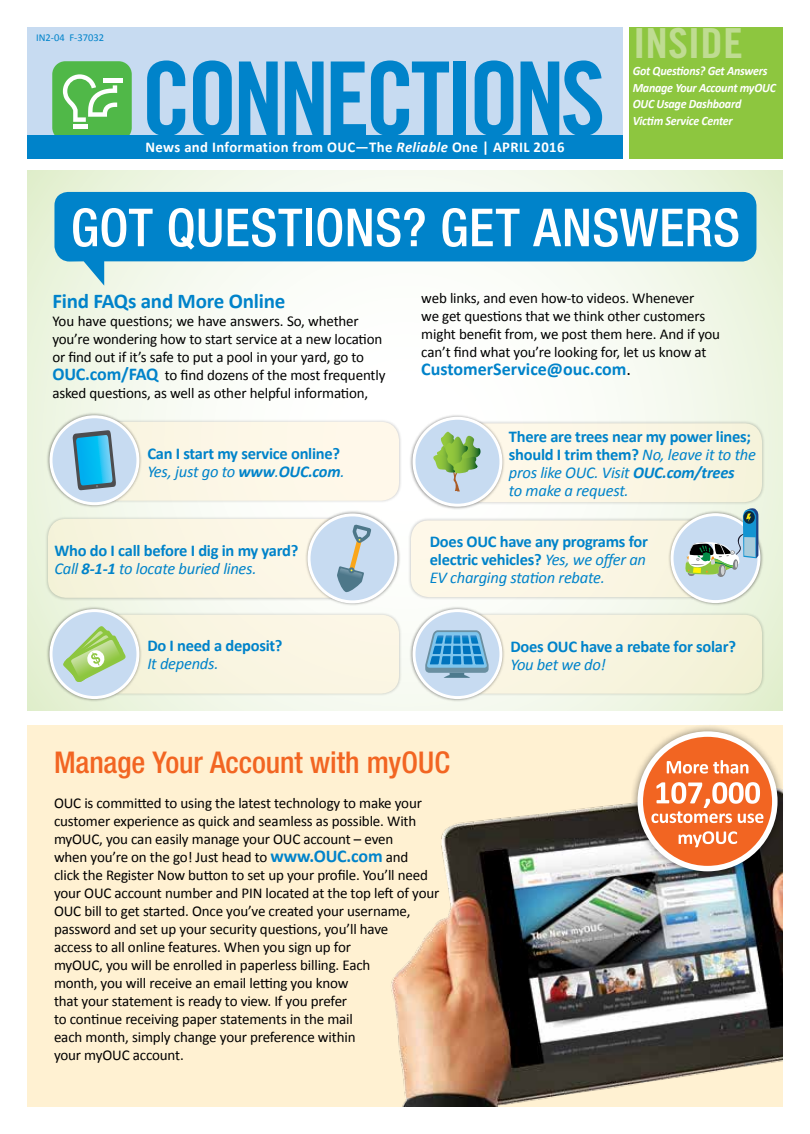
<style>
.page{position:relative;width:810px;height:1134px;background:#fff}
.page>*{position:absolute;margin:0;border:0;box-sizing:border-box;transform-origin:0 0}
.t1{font:102px "Trade Gothic LT Std Bd Cn 20";letter-spacing:-.05em;color:#0083ca}
.t2{font:500 condensed 52.5px "Helvetica Neue LT Std";letter-spacing:.005em;color:#fff}
.t3{font:41.4px "Trade Gothic LT Std Bd Cn 20";color:#bfdc92;scale:1.09 1}
.t4{font:500 condensed 30px "Helvetica Neue LT Std";letter-spacing:-.005em;color:#f26522}
.t5{font:700 21px "Calibri";letter-spacing:-.01em;color:#0083ca}
.t6{font:700 18px "Calibri";color:#0083ca}
.t7{font:700 16.5px/18px "Calibri";letter-spacing:-.015em;color:#0083ca}
.t8{font:italic 16.5px/18px "Calibri";letter-spacing:-.015em;color:#0083ca}
.t9{font:15px/18px "Calibri";letter-spacing:-.01em;color:#000}
.t10{font:700 15px "Calibri";letter-spacing:.025em;color:#fff}
.t11{font:italic 700 12.75px/16.5px "Calibri";letter-spacing:-.02em;color:#fff;scale:.94 1}
.t12{font:10.5px "Calibri";color:#0083ca}
.s1{font-style:italic}
.s2{font-weight:700;font-size:18px;color:#0083ca}
.s3{font-weight:400;font-style:italic}
.s4{font-weight:400;color:#000}
.s5{font-weight:700;font-style:normal}
.s6{font-weight:700}
</style>
<div class="page">
<div style="left:27px;top:725px;width:756px;height:382px;background:#fff1d2"></div>
<svg style="left:27px;top:171px;width:756px;height:540px"></svg>
<div style="left:27px;top:27px;width:595px;height:132px;background:#c7dbf1"></div>
<div style="left:629px;top:27px;width:154px;height:131px;background:#8dc63f"></div>
<div style="left:52px;top:61px;width:80px;height:80px;background:#50b848;border-radius:13px"></div>
<svg style="left:63px;top:74px;width:54px;height:48px"></svg>
<div style="left:73px;top:124px;width:15px;height:5px;background:#fff"></div>
<hr style="left:103px;top:79px;width:20px;height:4px;background:#fff">
<div style="left:27px;top:135px;width:595px;height:23px;background:#0083ca"></div>
<svg style="left:54px;top:192px;width:702px;height:94px;fill:#0083ca"></svg>
<img style="left:391px;top:803px;width:392px;height:304px">
<div style="left:630px;top:724px;width:155px;height:155px;background:#000;opacity:.45"></div>
<div style="left:640px;top:734px;width:135px;height:135px;background:#f26522;border-radius:50%"></div>
<div style="left:638px;top:731px;width:140px;height:140px;border:5px solid #fff;border-radius:50%"></div>
<svg style="left:679px;top:831px;width:58px;height:16px"></svg>
<svg style="left:651px;top:782px;width:112px;height:41px"></svg>
<svg style="left:667px;top:760px;width:81px;height:14px"></svg>
<div style="left:93px;top:419px;width:309px;height:85px;background:#000;opacity:.45"></div>
<div style="left:47px;top:412px;width:95px;height:96px;background:#000;opacity:.45"></div>
<div style="left:51px;top:417px;width:87px;height:87px;background:#c7dbf1;border-radius:50%"></div>
<div style="left:50px;top:415px;width:89px;height:90px;border:3px solid #fff;border-radius:50%"></div>
<svg style="left:72px;top:422px;width:327px;height:79px;background:#e5ece4"></svg>
<div style="left:45px;top:516px;width:312px;height:85px;background:#000;opacity:.45"></div>
<div style="left:305px;top:510px;width:95px;height:96px;background:#000;opacity:.45"></div>
<div style="left:309px;top:515px;width:87px;height:87px;background:#c7dbf1;border-radius:50%"></div>
<div style="left:308px;top:513px;width:89px;height:90px;border:3px solid #fff;border-radius:50%"></div>
<svg style="left:48px;top:519px;width:326px;height:79px;background:#edede0"></svg>
<div style="left:90px;top:612px;width:312px;height:85px;background:#000;opacity:.45"></div>
<div style="left:47px;top:606px;width:95px;height:96px;background:#000;opacity:.45"></div>
<svg style="left:51px;top:611px;width:87px;height:87px"></svg>
<div style="left:50px;top:609px;width:89px;height:90px;border:3px solid #fff;border-radius:50%"></div>
<svg style="left:62px;top:615px;width:337px;height:79px;background:#edefdb"></svg>
<div style="left:456px;top:420px;width:309px;height:85px;background:#000;opacity:.45"></div>
<div style="left:410px;top:414px;width:95px;height:95px;background:#000;opacity:.45"></div>
<div style="left:408px;top:518px;width:310px;height:82px;background:#000;opacity:.45"></div>
<div style="left:668px;top:510px;width:95px;height:96px;background:#000;opacity:.45"></div>
<div style="left:456px;top:612px;width:309px;height:85px;background:#000;opacity:.45"></div>
<div style="left:410px;top:606px;width:95px;height:96px;background:#000;opacity:.45"></div>
<svg style="left:414px;top:611px;width:87px;height:87px"></svg>
<div style="left:413px;top:609px;width:89px;height:90px;border:3px solid #fff;border-radius:50%"></div>
<svg style="left:425px;top:615px;width:337px;height:79px;background:#e1e8dd"></svg>
<svg style="left:411px;top:423px;width:351px;height:174px;background:#ebede0"></svg>
<p class="t12" style="left:36px;top:31px;width:70px">IN2-04 F-37032</p>
<h1 class="t1" style="left:141px;top:37px;width:466px">CONNECTIONS</h1>
<p class="t10" style="left:146px;top:137px;width:421px">News and Information from OUC—The <span class="s1">Reliable</span> One | APRIL 2016</p>
<h3 class="t3" style="left:633px;top:18px;width:102px">INSIDE</h3>
<p class="t11" style="left:633px;top:63px;width:154px">Got Questions? Get Answers<br>Manage Your Account myOUC<br>OUC Usage Dashboard<br>Victim Service Center</p>
<h2 class="t2" style="left:71px;top:196px;width:671px">GOT QUESTIONS? GET ANSWERS</h2>
<h3 class="t5" style="left:52px;top:288px;width:234px">Find FAQs and More Online</h3>
<p class="t9" style="left:52px;top:312px;width:335px">You have questions; we have answers. So, whether you’re wondering how to start service at a new location or find out if it’s safe to put a pool in your yard, go to <span class="s2">OUC.com/FAQ</span> to find dozens of the most frequently asked questions, as well as other helpful information,</p>
<p class="t7" style="left:147px;top:444px;width:199px">Can I start my service online?<br><span class="s3">Yes, just go to</span> <span class="s1">www</span><span class="s3">.</span><span class="s1">OUC.com</span><span class="s3">.</span></p>
<p class="t7" style="left:54px;top:542px;width:246px">Who do I call before I dig in my yard?<br><span class="s3">Call</span> <span class="s1">8-1-1</span> <span class="s3">to locate buried lines.</span></p>
<p class="t7" style="left:147px;top:637px;width:137px">Do I need a deposit?</p>
<p class="t8" style="left:147px;top:654px;width:73px">It depends.</p>
<p class="t9" style="left:421px;top:290px;width:300px">web links, and even how-to videos. Whenever<br>we get questions that we think other customers might benefit from, we post them here. And if you can’t find what you’re looking for, let us know at</p>
<p class="t6" style="left:421px;top:358px;width:211px">CustomerService@ouc.com<span class="s4">.</span></p>
<p class="t8" style="left:509px;top:427px;width:249px"><span class="s5">There are trees near my power lines; should I trim them?</span> No, leave it to the pros like OUC. Visit <span class="s6">OUC.com/trees<br></span>to make a request.</p>
<p class="t7" style="left:430px;top:533px;width:220px;text-align:justify">Does OUC have any programs for electric vehicles? <span class="s3">Yes, we offer an EV charging station rebate.</span></p>
<p class="t7" style="left:510px;top:638px;width:227px">Does OUC have a rebate for solar?</p>
<p class="t8" style="left:510px;top:655px;width:97px">You bet we do!</p>
<h3 class="t4" style="left:54px;top:745px;width:397px">Manage Your Account with myOUC</h3>
<p class="t9" style="left:54px;top:794px;width:387px">OUC is committed to using the latest technology to make your customer experience as quick and seamless as possible. With myOUC, you can easily manage your OUC account – even<br>when you’re on the go! Just head to <span class="s2">www.OUC.com</span> and<br>click the Register Now button to set up your profile. You’ll need your OUC account number and PIN located at the top left of your OUC bill to get started. Once you’ve created your username, password and set up your security questions, you’ll have<br>access to all online features. When you sign up for<br>myOUC, you will be enrolled in paperless billing. Each<br>month, you will receive an email letting you know<br>that your statement is ready to view. If you prefer<br>to continue receiving paper statements in the mail<br>each month, simply change your preference within<br>your myOUC account.</p>
</div>
